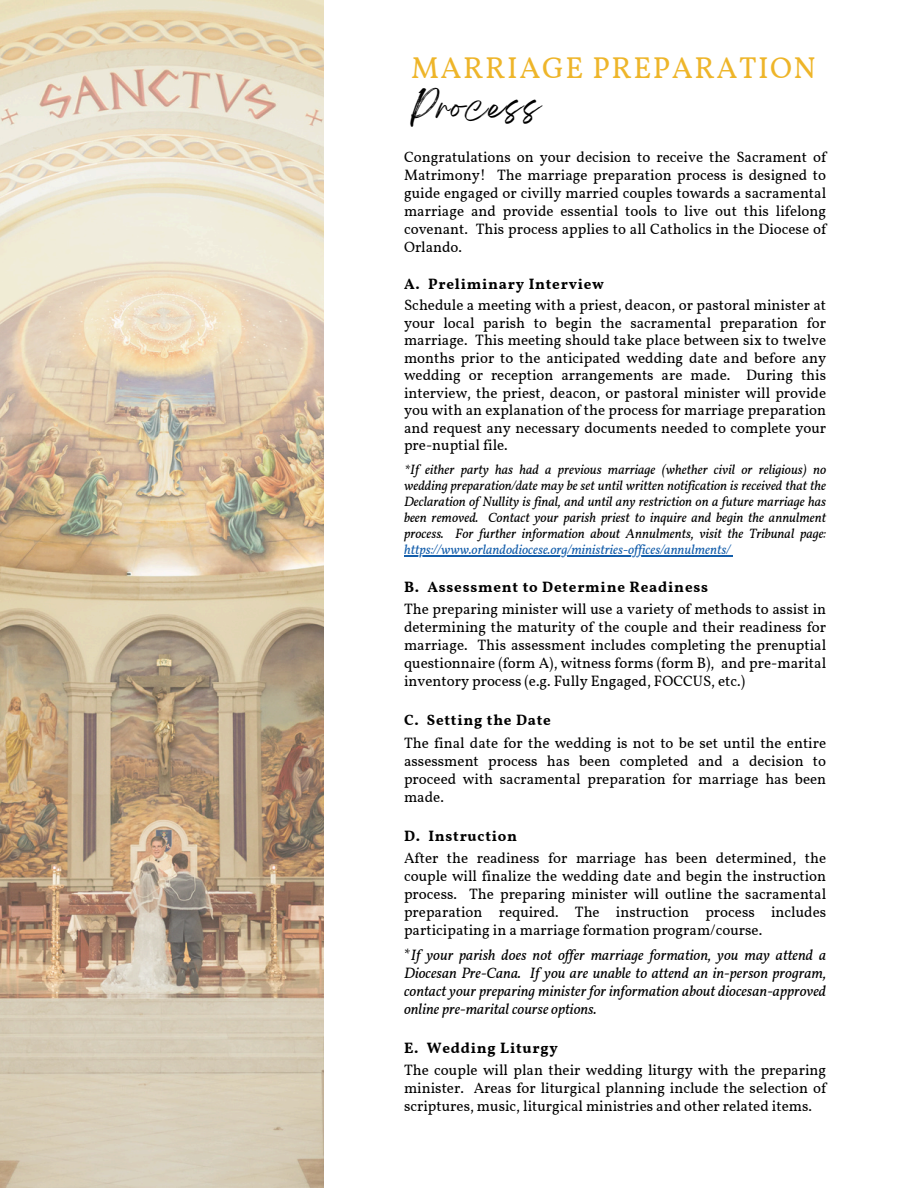
<style>
.page{position:relative;width:918px;height:1188px;background:#fff}
.page>*{position:absolute;margin:0;border:0;box-sizing:border-box;transform-origin:0 0}
.t1{font:30px "Vollkorn";letter-spacing:.05em;color:#eeb529}
.t2{font:30px "Breathing";letter-spacing:.05em;color:#000}
.t3{font:15px/18px "Vollkorn";color:#000;text-align:justify}
.t4{font:italic 15px/18px "Vollkorn";color:#000;text-align:justify}
.t5{font:700 15px "Vollkorn";letter-spacing:.05em;color:#000}
.t6{font:italic 13.5px/16px "Vollkorn";color:#000;text-align:justify}
.t7{font:italic 13.5px "Vollkorn";color:#145eab}
.s1{font-style:normal}
</style>
<div class="page">
<hr style="left:404px;top:555px;width:326px;height:1px;background:#145eab">
<img style="left:0;top:0;width:324px;height:1188px">
<h1 class="t1" style="left:411px;top:50px;width:406px">MARRIAGE PREPARATION</h1>
<h1 class="t2" style="left:411px;top:98px;width:130px">Process</h1>
<p class="t3" style="left:404px;top:149px;width:424px">Congratulations on your decision to receive the Sacrament of Matrimony! The marriage preparation process is designed to guide engaged or civilly married couples towards a sacramental marriage and provide essential tools to live out this lifelong covenant. This process applies to all Catholics in the Diocese of Orlando.</p>
<h2 class="t5" style="left:404px;top:274px;width:202px">A. Preliminary Interview</h2>
<h2 class="t3" style="left:404px;top:298px;width:424px;line-height:17.5px">Schedule a meeting with a priest, deacon, or pastoral minister at your local parish to begin the sacramental preparation for marriage. This meeting should take place between six to twelve months prior to the anticipated wedding date and before any wedding or reception arrangements are made. During this interview, the priest, deacon, or pastoral minister will provide you with an explanation of the process for marriage preparation and request any necessary documents needed to complete your pre-nuptial file.</h2>
<p class="t6" style="left:404px;top:463px;width:424px">*If either party has had a previous marriage (whether civil or religious) no wedding preparation/date may be set until written notification is received that the Declaration of Nullity is final, and until any restriction on a future marriage has been removed. Contact your parish priest to inquire and begin the annulment process. For further information about Annulments, visit the Tribunal page:</p>
<p class="t7" style="left:404px;top:542px;width:328px">https://www.orlandodiocese.org/ministries-of ices/annulments/</p>
<h2 class="t5" style="left:404px;top:578px;width:306px">B. Assessment to Determine Readiness</h2>
<p class="t3" style="left:404px;top:602px;width:424px">The preparing minister will use a variety of methods to assist in determining the maturity of the couple and their readiness for marriage. This assessment includes completing the prenuptial questionnaire (form A), witness forms (form B), and pre-marital inventory process (e.g. Fully Engaged, FOCCUS, etc.)</p>
<h2 class="t5" style="left:404px;top:711px;width:148px">C. Setting the Date</h2>
<p class="t3" style="left:404px;top:735px;width:424px">The final date for the wedding is not to be set until the entire assessment process has been completed and a decision to proceed with sacramental preparation for marriage has been made.</p>
<h2 class="t5" style="left:404px;top:826px;width:115px">D. Instruction</h2>
<p class="t3" style="left:404px;top:850px;width:424px">After the readiness for marriage has been determined, the couple will finalize the wedding date and begin the instruction process. The preparing minister will outline the sacramental preparation required. The instruction process includes participating in a marriage formation program/course.</p>
<p class="t4" style="left:404px;top:947px;width:424px"><span class="s1">*</span>If your parish does not of er marriage formation, you may attend a Diocesan Pre-Cana. If you are unable to attend an in-person program, contact your preparing minister for information about diocesan-approved online pre-marital course options.</p>
<p class="t5" style="left:404px;top:1038px;width:155px">E. Wedding Liturgy</p>
<p class="t3" style="left:404px;top:1062px;width:424px">The couple will plan their wedding liturgy with the preparing minister. Areas for liturgical planning include the selection of scriptures, music, liturgical ministries and other related items.</p>
</div>
